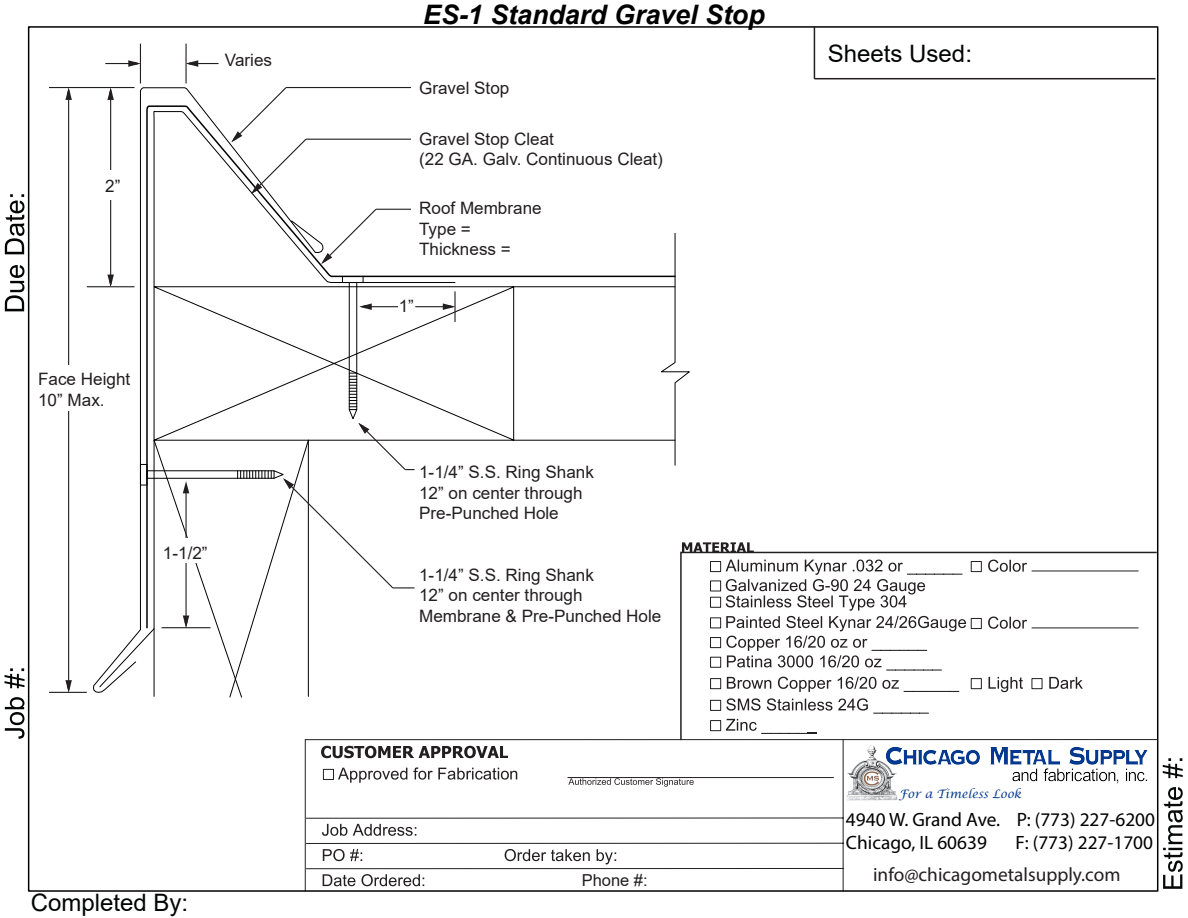
<style>
.page{position:relative;width:1188px;height:918px;background:#fff}
.page>*{position:absolute;margin:0;border:0;box-sizing:border-box;transform-origin:0 0}
.t1{font:italic 700 26.85px "Arial";color:#000}
.t2{font:24px "Arial";color:#030404}
.t3{font:19.35px/23.2px "Myriad Pro";color:#000}
.t4{font:19.35px "Myriad Pro";color:#231f20}
.t5{font:17.1px/20.5px "Arial";color:#231f20}
.t6{font:16.5px "Arial";color:#231f20}
.t7{font:italic 11.7px "Lucida Calligraphy";color:#05398f}
</style>
<div class="page">
<img style="left:846px;top:745px;width:52px;height:56px">
<img style="left:883px;top:745px;width:265px;height:41px">
<hr style="left:568px;top:777px;width:266px;height:1px;background:#231f20">
<hr style="left:843px;top:740px;width:1px;height:151px;background:#231f20">
<hr style="left:306px;top:817px;width:537px;height:2px;background:#231f20">
<hr style="left:306px;top:843px;width:537px;height:1px;background:#231f20">
<hr style="left:306px;top:868px;width:537px;height:1px;background:#231f20">
<svg style="left:304px;top:739px;width:390px;height:150px"></svg>
<svg style="left:679px;top:551px;width:476px;height:191px"></svg>
<div style="left:710px;top:700px;width:11px;height:11px;border:1px solid #231f20"></div>
<div style="left:710px;top:720px;width:11px;height:11px;border:1px solid #231f20"></div>
<svg style="left:726px;top:698px;width:203px;height:36px"></svg>
<svg style="left:710px;top:560px;width:429px;height:132px"></svg>
<hr style="left:1032px;top:570px;width:106px;height:1px;background:#231f20">
<svg style="left:682px;top:542px;width:72px;height:10px"></svg>
<hr style="left:305px;top:739px;width:852px;height:1px;background:#231f20">
<svg style="left:4px;top:194px;width:20px;height:545px"></svg>
<svg style="left:1163px;top:758px;width:20px;height:131px"></svg>
<hr style="left:814px;top:27px;width:1px;height:52px;background:#231f20">
<hr style="left:814px;top:78px;width:341px;height:1px;background:#231f20">
<svg style="left:99px;top:111px;width:357px;height:577px"></svg>
<svg style="left:152px;top:286px;width:507px;height:155px"></svg>
<svg style="left:659px;top:233px;width:31px;height:233px"></svg>
<svg style="left:231px;top:87px;width:77px;height:107px"></svg>
<svg style="left:321px;top:208px;width:57px;height:56px"></svg>
<hr style="left:376px;top:209px;width:35px;height:1px;background:#231f20">
<hr style="left:306px;top:139px;width:105px;height:1px;background:#231f20">
<hr style="left:286px;top:87px;width:125px;height:1px;background:#231f20">
<hr style="left:454px;top:291px;width:2px;height:31px;background:#231f20">
<hr style="left:370px;top:306px;width:75px;height:1px;background:#231f20">
<svg style="left:360px;top:303px;width:12px;height:7px"></svg>
<svg style="left:443px;top:303px;width:12px;height:7px"></svg>
<div style="left:398px;top:297px;width:17px;height:23px;background:#fff"></div>
<svg style="left:154px;top:373px;width:261px;height:325px"></svg>
<div style="left:162px;top:539px;width:49px;height:24px;background:#fff"></div>
<hr style="left:140px;top:44px;width:1px;height:39px;background:#231f20">
<hr style="left:185px;top:44px;width:2px;height:39px;background:#231f20">
<svg style="left:105px;top:60px;width:35px;height:7px"></svg>
<svg style="left:186px;top:60px;width:33px;height:7px"></svg>
<hr style="left:87px;top:286px;width:48px;height:1px;background:#231f20">
<hr style="left:49px;top:87px;width:86px;height:1px;background:#231f20">
<hr style="left:110px;top:98px;width:1px;height:179px;background:#231f20">
<svg style="left:107px;top:275px;width:7px;height:12px"></svg>
<svg style="left:107px;top:88px;width:7px;height:12px"></svg>
<div style="left:93px;top:170px;width:35px;height:30px;background:#fff"></div>
<hr style="left:49px;top:692px;width:38px;height:1px;background:#231f20">
<hr style="left:68px;top:98px;width:1px;height:584px;background:#231f20">
<svg style="left:65px;top:88px;width:7px;height:12px"></svg>
<svg style="left:65px;top:680px;width:7px;height:12px"></svg>
<div style="left:46px;top:365px;width:46px;height:46px;background:#fff"></div>
<p class="t5" style="left:105px;top:175px;width:17px">2”</p>
<p class="t5" style="left:225px;top:50px;width:49px">Varies</p>
<p class="t5" style="left:38px;top:369px;width:94px">Face Height<br>10” Max.</p>
<p class="t5" style="left:163px;top:543px;width:46px">1-1/2”</p>
<h2 class="t2" style="left:31px;top:886px;width:159px">Completed By:</h2>
<h1 class="t1" style="left:423px;top:-3px;width:343px">ES-1 Standard Gravel Stop</h1>
<p class="t5" style="left:419px;top:78px;width:92px">Gravel Stop</p>
<p class="t5" style="left:419px;top:128px;width:245px">Gravel Stop Cleat<br>(22 GA. Galv. Continuous Cleat)</p>
<p class="t5" style="left:419px;top:198px;width:124px">Roof Membrane<br>Type =<br>Thickness =</p>
<p class="t5" style="left:399px;top:296px;width:17px">1”</p>
<p class="t5" style="left:419px;top:462px;width:176px">1-1/4” S.S. Ring Shank<br>12” on center through<br>Pre-Punched Hole</p>
<p class="t5" style="left:419px;top:565px;width:244px">1-1/4” S.S. Ring Shank<br>12” on center through<br>Membrane &amp; Pre-Punched Hole</p>
<h2 class="t2" style="left:828px;top:37px;width:146px">Sheets Used:</h2>
<p class="t6" style="left:582px;top:869px;width:68px">Phone #:</p>
<p class="t7" style="left:899px;top:787px;width:124px">For a Timeless Look</p>
<p class="t3" style="left:846px;top:808px;width:311px">4940 W. Grand Ave. P: (773) 227-6200<br>Chicago, IL 60639</p>
<p class="t3" style="left:1016px;top:831px;width:139px">F: (773) 227-1700</p>
<p class="t4" style="left:873px;top:862px;width:249px">info@chicagometalsupply.com</p>
</div>
